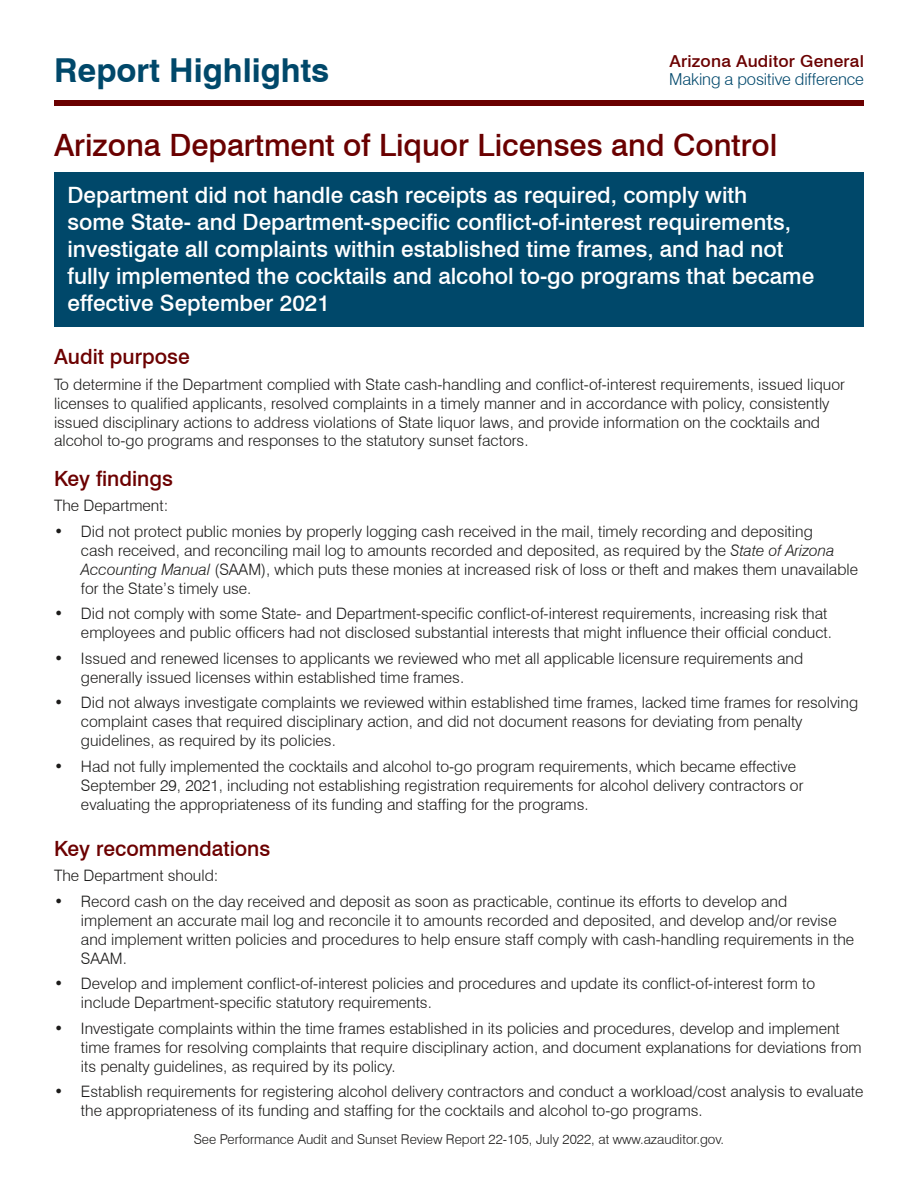
<style>
.page{position:relative;width:918px;height:1188px;background:#fff}
.page>*{position:absolute;margin:0;border:0;box-sizing:border-box;transform-origin:0 0}
.t1{font:700 33px "Swiss 721 BT";color:#00486a}
.t2{font:500 30.75px "Swiss 721 BT";color:#6a0000}
.t3{font:500 22.5px/27px "Swiss 721 BT";color:#fff}
.t4{font:500 21px "Swiss 721 BT";color:#6c0000}
.t5{font:300 16.5px "Swiss 721 BT";letter-spacing:-.01em;color:#00486c}
.t6{font:500 16.5px "Swiss 721 BT";letter-spacing:.01em;color:#6a0000;scale:1.05 1}
.t7{font:300 15.75px/18.9px "Swiss 721 BT";color:#1c1b1a}
.t8{font:300 13.5px "Swiss 721 BT";color:#1c1b1a}
.s1{font-weight:700}
.s2{font-style:italic}
</style>
<div class="page">
<div style="left:54px;top:100px;width:810px;height:6px;background:#6a0000"></div>
<div style="left:54px;top:173px;width:810px;height:154px;background:#00486a"></div>
<h1 class="t1" style="left:54px;top:50px;width:277px">Report Highlights</h1>
<p class="t6" style="left:670px;top:51px;width:187px">Arizona Auditor General</p>
<p class="t5" style="left:669px;top:69px;width:196px">Making a positive difference</p>
<h2 class="t2" style="left:54px;top:127px;width:725px">Arizona Department of Liquor Licenses and Control</h2>
<p class="t3" style="left:68px;top:182px;width:748px">Department did not handle cash receipts as required, comply with<br>some State- and Department-specific conflict-of-interest requirements, investigate all complaints within established time frames, and had not fully implemented the cocktails and alcohol to-go programs that became effective September 2021</p>
<h3 class="t4" style="left:54px;top:344px;width:137px">Audit purpose</h3>
<p class="t7" style="left:54px;top:375px;width:793px">To determine if the Department complied with State cash-handling and conflict-of-interest requirements, issued liquor licenses to qualified applicants, resolved complaints in a timely manner and in accordance with policy, consistently issued disciplinary actions to address violations of State liquor laws, and provide information on the cocktails and alcohol to-go programs and responses to the statutory sunset factors.</p>
<h3 class="t4" style="left:54px;top:465px;width:120px">Key findings</h3>
<p class="t7" style="left:54px;top:496px;width:116px">The Department:</p>
<p class="t7" style="left:81px;top:522px;width:779px;text-indent:-27px"><span class="s1">•</span> Did not protect public monies by properly logging cash received in the mail, timely recording and depositing<br>cash received, and reconciling mail log to amounts recorded and deposited, as required by the <span class="s2">State of Arizona Accounting Manual</span> (SAAM), which puts these monies at increased risk of loss or theft and makes them unavailable for the State’s timely use.</p>
<p class="t7" style="left:54px;top:604px;width:780px;text-align:right"><span class="s1">•</span> Did not comply with some State- and Department-specific conflict-of-interest requirements, increasing risk that employees and public officers had not disclosed substantial interests that might influence their official conduct.</p>
<p class="t7" style="left:81px;top:649px;width:724px;text-indent:-27px"><span class="s1">•</span> Issued and renewed licenses to applicants we reviewed who met all applicable licensure requirements and generally issued licenses within established time frames.</p>
<p class="t7" style="left:81px;top:693px;width:779px;text-indent:-27px"><span class="s1">•</span> Did not always investigate complaints we reviewed within established time frames, lacked time frames for resolving complaint cases that required disciplinary action, and did not document reasons for deviating from penalty guidelines, as required by its policies.</p>
<p class="t7" style="left:81px;top:757px;width:724px;text-indent:-27px"><span class="s1">•</span> Had not fully implemented the cocktails and alcohol to-go program requirements, which became effective<br>September 29, 2021, including not establishing registration requirements for alcohol delivery contractors or evaluating the appropriateness of its funding and staffing for the programs.</p>
<h3 class="t4" style="left:54px;top:835px;width:218px">Key recommendations</h3>
<p class="t7" style="left:54px;top:866px;width:166px">The Department should:</p>
<p class="t7" style="left:81px;top:892px;width:775px;text-indent:-27px"><span class="s1">•</span> Record cash on the day received and deposit as soon as practicable, continue its efforts to develop and implement an accurate mail log and reconcile it to amounts recorded and deposited, and develop and/or revise and implement written policies and procedures to help ensure staff comply with cash-handling requirements in the SAAM.</p>
<p class="t7" style="left:81px;top:974px;width:736px;text-indent:-27px"><span class="s1">•</span> Develop and implement conflict-of-interest policies and procedures and update its conflict-of-interest form to include Department-specific statutory requirements.</p>
<p class="t7" style="left:81px;top:1019px;width:782px;text-indent:-27px"><span class="s1">•</span> Investigate complaints within the time frames established in its policies and procedures, develop and implement time frames for resolving complaints that require disciplinary action, and document explanations for deviations from its penalty guidelines, as required by its policy.</p>
<p class="t7" style="left:81px;top:1082px;width:784px;text-indent:-27px"><span class="s1">•</span> Establish requirements for registering alcohol delivery contractors and conduct a workload/cost analysis to evaluate the appropriateness of its funding and staffing for the cocktails and alcohol to-go programs.</p>
<p class="t8" style="left:194px;top:1131px;width:532px">See Performance Audit and Sunset Review Report 22-105, July 2022, at www.azauditor.gov.</p>
</div>
